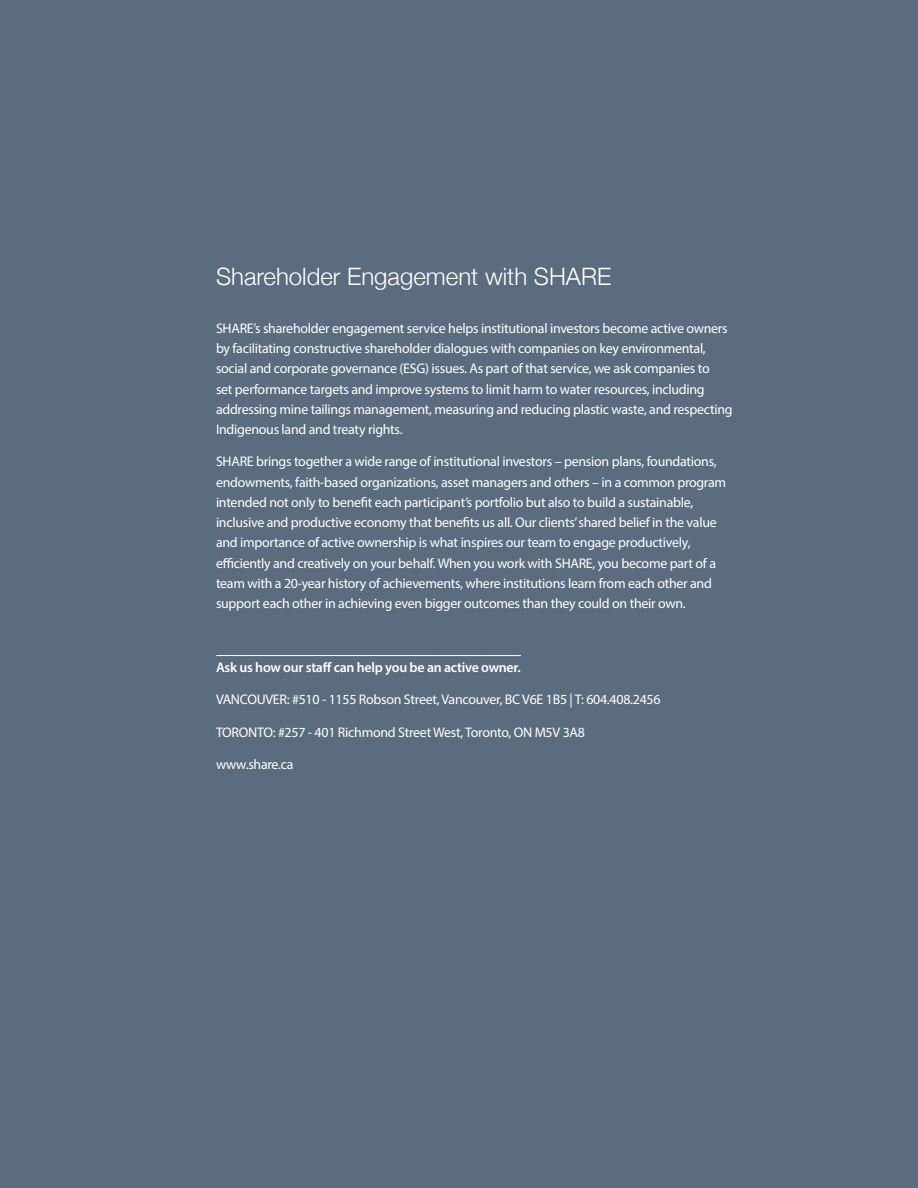
<style>
.page{position:relative;width:918px;height:1188px;background:#fff}
.page>*{position:absolute;margin:0;border:0;box-sizing:border-box;transform-origin:0 0}
.t1{font:300 24px "Helvetica Neue";color:#fff}
.t2{font:13.95px/20.2px "Myriad Pro";letter-spacing:-.02em;color:#fff}
.t3{font:600 13.95px "Myriad Pro";letter-spacing:-.02em;color:#fff}
</style>
<div class="page">
<div style="left:1px;top:0;width:917px;height:1188px;background:#5a6c7d"></div>
<hr style="left:216px;top:655px;width:305px;height:1px;background:#fff">
<h1 class="t1" style="left:216px;top:257px;width:397px">Shareholder Engagement with SHARE</h1>
<p class="t2" style="left:216px;top:318px;width:518px">SHARE’s shareholder engagement service helps institutional investors become active owners by facilitating constructive shareholder dialogues with companies on key environmental, social and corporate governance (ESG) issues. As part of that service, we ask companies to<br>set performance targets and improve systems to limit harm to water resources, including addressing mine tailings management, measuring and reducing plastic waste, and respecting Indigenous land and treaty rights.</p>
<p class="t2" style="left:216px;top:451px;width:512px">SHARE brings together a wide range of institutional investors – pension plans, foundations, endowments, faith-based organizations, asset managers and others – in a common program intended not only to benefit each participant’s portfolio but also to build a sustainable, inclusive and productive economy that benefits us all. Our clients’ shared belief in the value and importance of active ownership is what inspires our team to engage productively, efficiently and creatively on your behalf. When you work with SHARE, you become part of a team with a 20-year history of achievements, where institutions learn from each other and support each other in achieving even bigger outcomes than they could on their own.</p>
<p class="t3" style="left:216px;top:659px;width:306px">Ask us how our staff can help you be an active owner.</p>
<p class="t2" style="left:216px;top:689px;width:446px">VANCOUVER: #510 - 1155 Robson Street, Vancouver, BC V6E 1B5 | T: 604.408.2456</p>
<p class="t2" style="left:216px;top:722px;width:370px">TORONTO: #257 - 401 Richmond Street West, Toronto, ON M5V 3A8</p>
<p class="t2" style="left:216px;top:754px;width:79px">www.share.ca</p>
</div>
